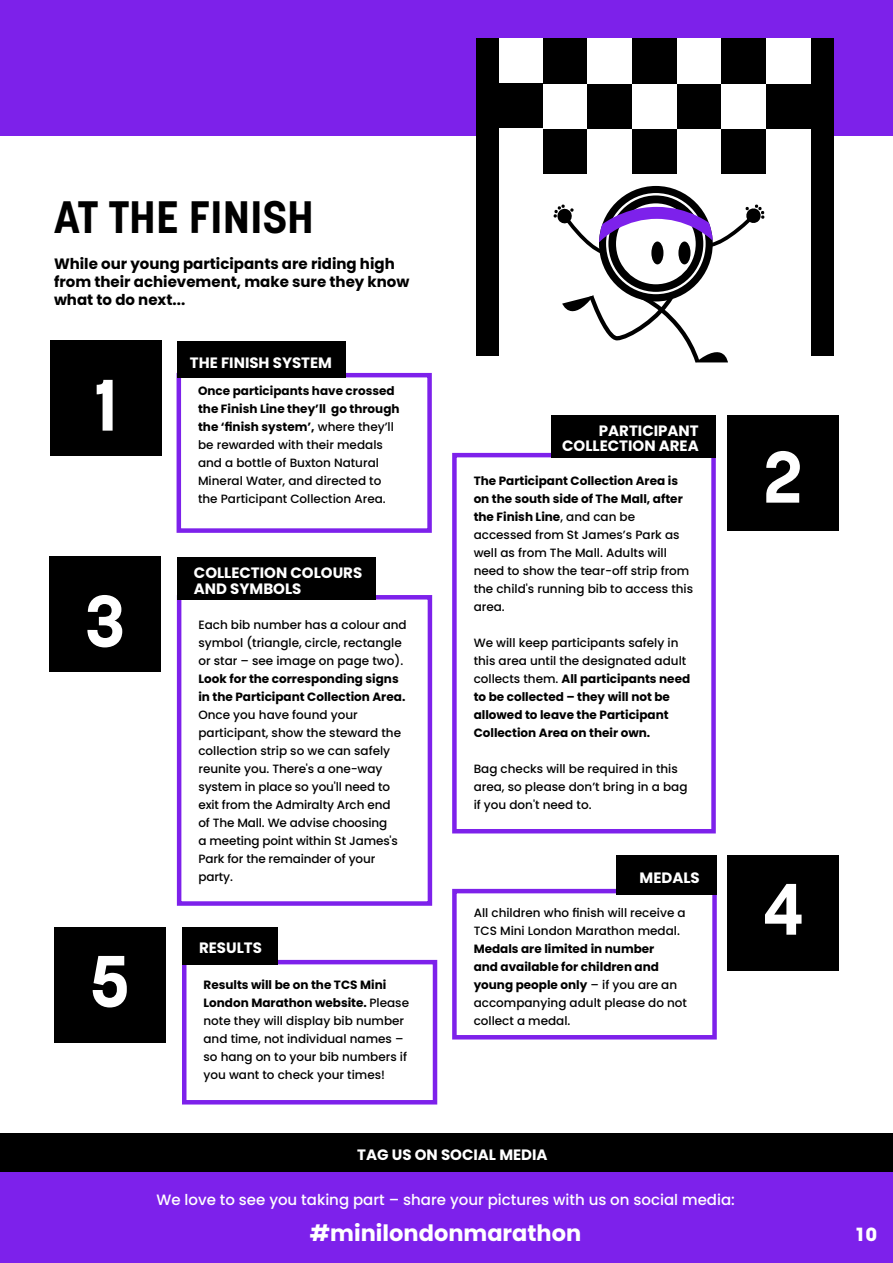
<style>
.page{position:relative;width:893px;height:1263px;background:#fff}
.page>*{position:absolute;margin:0;border:0;box-sizing:border-box;transform-origin:0 0}
.t1{font:700 72px "Korolev";color:#fff}
.t2{font:700 45px "Korolev";color:#000}
.t3{font:700 22.5px "Poppins";color:#fff}
.t4{font:700 18px "ITC Avant Garde Pro";color:#fff}
.t5{font:700 15px/15.6px "Poppins";color:#fff;text-align:right}
.t6{font:700 15px/18px "Poppins";color:#000}
.t7{font:500 15px "Poppins";color:#fff}
.t8{font:500 12px/18px "Poppins";color:#000}
.t9{font:700 12px/18px "Poppins";color:#000}
.s1{font-weight:700}
.s2{font-weight:500}
</style>
<div class="page">
<div style="left:0;top:0;width:893px;height:135px;background:#7d21ea"></div>
<div style="left:177px;top:373px;width:255px;height:160px;border:4px solid #7d21eb"></div>
<div style="left:177px;top:342px;width:168px;height:36px;background:#000"></div>
<div style="left:50px;top:341px;width:112px;height:115px;background:#000"></div>
<div style="left:727px;top:415px;width:112px;height:116px;background:#000"></div>
<div style="left:727px;top:855px;width:112px;height:115px;background:#000"></div>
<div style="left:49px;top:557px;width:112px;height:115px;background:#000"></div>
<div style="left:54px;top:927px;width:112px;height:115px;background:#000"></div>
<div style="left:452px;top:453px;width:264px;height:380px;border:4px solid #7d21eb"></div>
<div style="left:552px;top:415px;width:164px;height:43px;background:#000"></div>
<div style="left:177px;top:595px;width:255px;height:311px;border:4px solid #7d21eb"></div>
<div style="left:177px;top:557px;width:199px;height:42px;background:#000"></div>
<div style="left:452px;top:889px;width:265px;height:150px;border:4px solid #7d21ea"></div>
<div style="left:617px;top:855px;width:100px;height:39px;background:#000"></div>
<div style="left:182px;top:960px;width:255px;height:144px;border:4px solid #7d21eb"></div>
<div style="left:182px;top:927px;width:95px;height:37px;background:#000"></div>
<div style="left:0;top:1169px;width:893px;height:94px;background:#7d21eb"></div>
<div style="left:0;top:1133px;width:893px;height:38px;background:#000"></div>
<div style="left:499px;top:38px;width:44px;height:45px;background:#fff"></div>
<div style="left:499px;top:83px;width:44px;height:46px;background:#000"></div>
<div style="left:499px;top:129px;width:44px;height:45px;background:#fff"></div>
<div style="left:543px;top:129px;width:45px;height:45px;background:#000"></div>
<div style="left:588px;top:129px;width:44px;height:45px;background:#fff"></div>
<div style="left:632px;top:129px;width:45px;height:45px;background:#000"></div>
<div style="left:677px;top:129px;width:44px;height:45px;background:#fff"></div>
<div style="left:721px;top:129px;width:45px;height:45px;background:#000"></div>
<div style="left:766px;top:129px;width:44px;height:45px;background:#fff"></div>
<div style="left:543px;top:83px;width:45px;height:46px;background:#fff"></div>
<div style="left:588px;top:83px;width:44px;height:46px;background:#000"></div>
<div style="left:632px;top:83px;width:45px;height:46px;background:#fff"></div>
<div style="left:677px;top:83px;width:44px;height:46px;background:#000"></div>
<div style="left:721px;top:83px;width:45px;height:46px;background:#fff"></div>
<div style="left:766px;top:83px;width:44px;height:46px;background:#000"></div>
<div style="left:543px;top:38px;width:45px;height:45px;background:#000"></div>
<div style="left:588px;top:38px;width:44px;height:45px;background:#fff"></div>
<div style="left:632px;top:38px;width:45px;height:45px;background:#000"></div>
<div style="left:677px;top:38px;width:44px;height:45px;background:#fff"></div>
<div style="left:721px;top:38px;width:45px;height:45px;background:#000"></div>
<div style="left:766px;top:38px;width:44px;height:45px;background:#fff"></div>
<div style="left:476px;top:38px;width:23px;height:318px;background:#000"></div>
<div style="left:810px;top:38px;width:23px;height:318px;background:#000"></div>
<svg style="left:553px;top:186px;width:212px;height:176px"></svg>
<h2 class="t2" style="left:54px;top:188px;width:262px">AT THE FINISH</h2>
<p class="t6" style="left:54px;top:254px;width:357px">While our young participants are riding high from their achievement, make sure they know what to do next...</p>
<h1 class="t1" style="left:94px;top:360px;width:25px">1</h1>
<h1 class="t1" style="left:85px;top:576px;width:41px">3</h1>
<h1 class="t1" style="left:90px;top:936px;width:42px">5</h1>
<p class="t5" style="left:190px;top:355px;width:144px">THE FINISH SYSTEM</p>
<p class="t8" style="left:198px;top:381px;width:203px"><span class="s1">Once participants have crossed the Finish Line they’ll go through the ‘finish system’,</span> where they’ll be rewarded with their medals and a bottle of Buxton Natural<br>Mineral Water, and directed to the Participant Collection Area.</p>
<p class="t5" style="left:194px;top:565px;width:170px;text-align:left">COLLECTION COLOURS<br>AND SYMBOLS</p>
<p class="t8" style="left:198px;top:615px;width:210px">Each bib number has a colour and symbol (triangle, circle, rectangle or star – see image on page two).</p>
<p class="t9" style="left:198px;top:669px;width:208px">Look for the corresponding signs in the Participant Collection Area.</p>
<p class="t8" style="left:198px;top:705px;width:204px">Once you have found your participant, show the steward the collection strip so we can safely reunite you. There's a one-way system in place so you'll need to exit from the Admiralty Arch end of The Mall. We advise choosing<br>a meeting point within St James's<br>Park for the remainder of your party.</p>
<p class="t5" style="left:199px;top:940px;width:64px">RESULTS</p>
<p class="t8" style="left:203px;top:975px;width:207px"><span class="s1">Results will be on the TCS Mini<br>London Marathon website.</span> Please note they will display bib number and time, not individual names – so hang on to your bib numbers if you want to check your times!</p>
<p class="t5" style="left:562px;top:423px;width:138px">PARTICIPANT<br>COLLECTION AREA</p>
<p class="t8" style="left:474px;top:471px;width:221px"><span class="s1">The Participant Collection Area is on the south side of The Mall, after the Finish Line</span>, and can be accessed from St James’s Park as well as from The Mall. Adults will need to show the tear-off strip from the child's running bib to access this area.</p>
<p class="t9" style="left:474px;top:633px;width:218px"><span class="s2">We will keep participants safely in this area until the designated adult collects them.</span> All participants need to be collected – they will not be allowed to leave the Participant Collection Area on their own.</p>
<p class="t8" style="left:474px;top:759px;width:215px">Bag checks will be required in this area, so please don’t bring in a bag if you don't need to.</p>
<p class="t5" style="left:640px;top:869px;width:62px">MEDALS</p>
<p class="t8" style="left:474px;top:903px;width:213px">All children who finish will receive a<br>TCS Mini London Marathon medal.</p>
<p class="t9" style="left:474px;top:939px;width:215px">Medals are limited in number<br>and available for children and young people only <span class="s2">– if you are an accompanying adult please do not collect a medal.</span></p>
<p class="t5" style="left:357px;top:1147px;width:192px">TAG US ON SOCIAL MEDIA</p>
<p class="t7" style="left:156px;top:1191px;width:580px">We love to see you taking part – share your pictures with us on social media:</p>
<h3 class="t3" style="left:310px;top:1220px;width:273px">#minilondonmarathon</h3>
<h1 class="t1" style="left:764px;top:432px;width:41px">2</h1>
<h1 class="t1" style="left:763px;top:864px;width:42px">4</h1>
<h3 class="t4" style="left:855px;top:1222px;width:24px">10</h3>
</div>
